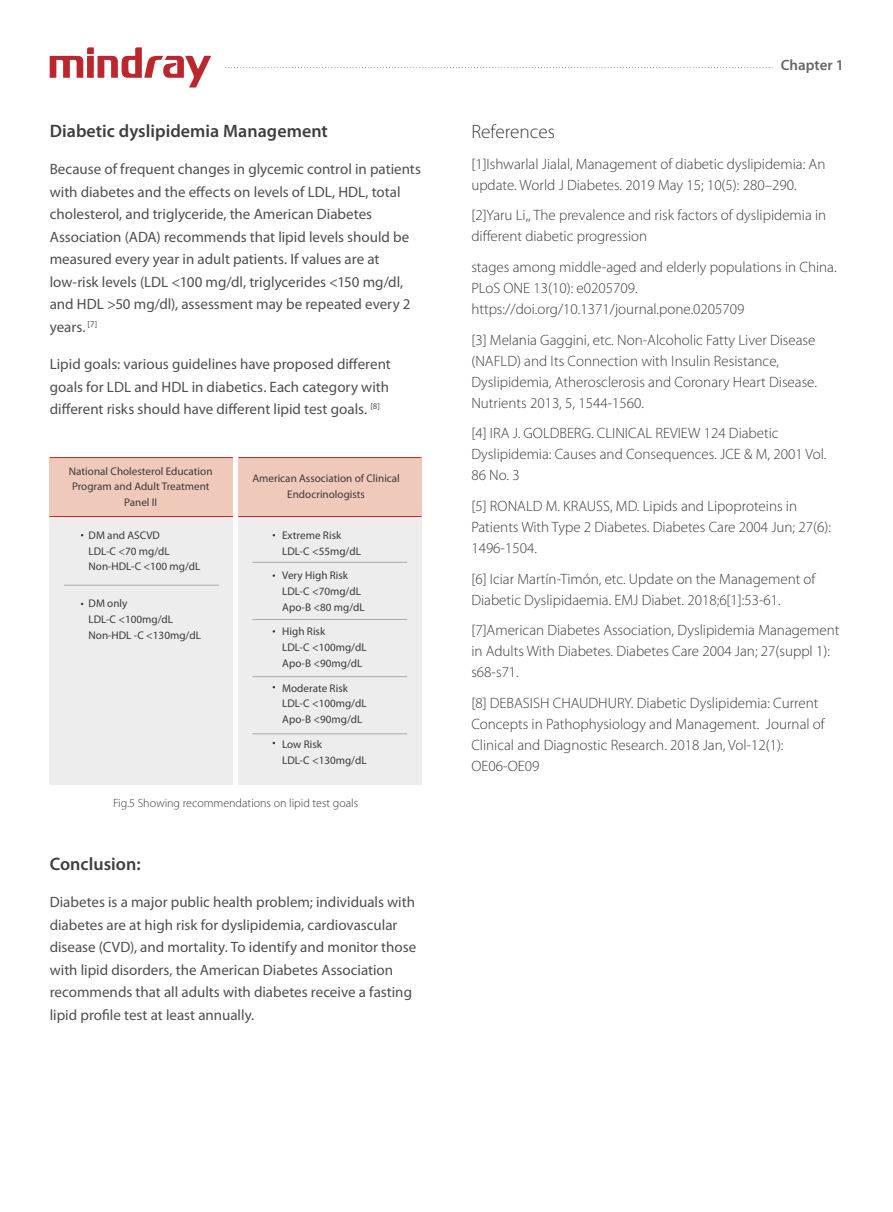
<style>
.page{position:relative;width:893px;height:1212px;background:#fff}
.page>*{position:absolute;margin:0;border:0;box-sizing:border-box;transform-origin:0 0}
.t1{font:300 19.35px "Myriad Pro";color:#3d3a3a}
.t2{font:600 18px "Myriad Pro";letter-spacing:.005em;color:#3d3e3e}
.t3{font:300 15px/21px "Myriad Pro";color:#3d3a3a}
.t4{font:15px/22.5px "Myriad Pro";color:#4e4f50}
.t5{font:600 15px "Myriad Pro";color:#666669}
.t6{font:300 12px "Myriad Pro";color:#3d3a3a}
.t7{font:11.1px/15.8px "Myriad Pro";color:#3d3a3a}
</style>
<div class="page">
<div style="left:50px;top:516px;width:183px;height:269px;background:#ededed"></div>
<div style="left:238px;top:516px;width:183px;height:269px;background:#ededed"></div>
<div style="left:50px;top:458px;width:183px;height:58px;background:#efcabb"></div>
<div style="left:238px;top:458px;width:183px;height:58px;background:#efcabb"></div>
<hr style="left:50px;top:457px;width:183px;height:1px;background:#ba272d">
<hr style="left:50px;top:516px;width:183px;height:1px;background:#ba272d">
<hr style="left:64px;top:585px;width:155px;height:1px;background:#aaacaf">
<hr style="left:252px;top:562px;width:155px;height:1px;background:#aaacaf">
<hr style="left:252px;top:619px;width:155px;height:1px;background:#aaacaf">
<hr style="left:252px;top:676px;width:155px;height:1px;background:#aaacaf">
<hr style="left:252px;top:733px;width:155px;height:1px;background:#aaacaf">
<hr style="left:238px;top:457px;width:183px;height:1px;background:#ba272d">
<hr style="left:238px;top:516px;width:183px;height:1px;background:#ba272d">
<svg style="left:225px;top:67px;width:547px;height:1px"></svg>
<svg style="left:50px;top:47px;width:161px;height:41px"></svg>
<p class="t2" style="left:50px;top:119px;width:280px">Diabetic dyslipidemia Management</p>
<p class="t4" style="left:50px;top:158px;width:373px">Because of frequent changes in glycemic control in patients with diabetes and the effects on levels of LDL, HDL, total cholesterol, and triglyceride, the American Diabetes Association (ADA) recommends that lipid levels should be measured every year in adult patients. If values are at low-risk levels (LDL &lt;100 mg/dl, triglycerides &lt;150 mg/dl, and HDL &gt;50 mg/dl), assessment may be repeated every 2 years. <sup>[7]</sup></p>
<p class="t4" style="left:50px;top:353px;width:343px;text-align:justify">Lipid goals: various guidelines have proposed different goals for LDL and HDL in diabetics. Each category with different risks should have different lipid test goals. <sup>[8]</sup></p>
<p class="t7" style="left:69px;top:463px;width:145px;text-align:center">National Cholesterol Education<br>Program and Adult Treatment<br>Panel II</p>
<p class="t7" style="left:252px;top:471px;width:149px;text-align:center">American Association of Clinical<br>Endocrinologists</p>
<p class="t7" style="left:282px;top:527px;width:80px">Extreme Risk<br>LDL-C &lt;55mg/dL</p>
<p class="t7" style="left:282px;top:568px;width:84px">Very High Risk<br>LDL-C &lt;70mg/dL<br>Apo-B &lt;80 mg/dL</p>
<p class="t7" style="left:282px;top:624px;width:86px">High Risk<br>LDL-C &lt;100mg/dL<br>Apo-B &lt;90mg/dL</p>
<p class="t7" style="left:282px;top:680px;width:86px">Moderate Risk<br>LDL-C &lt;100mg/dL<br>Apo-B &lt;90mg/dL</p>
<p class="t7" style="left:282px;top:736px;width:86px">Low Risk<br>LDL-C &lt;130mg/dL</p>
<p class="t7" style="left:89px;top:527px;width:113px">DM and ASCVD<br>LDL-C &lt;70 mg/dL<br>Non-HDL-C &lt;100 mg/dL</p>
<p class="t7" style="left:89px;top:596px;width:114px">DM only<br>LDL-C &lt;100mg/dL<br>Non-HDL -C &lt;130mg/dL</p>
<p class="t6" style="left:113px;top:797px;width:247px">Fig.5 Showing recommendations on lipid test goals</p>
<p class="t2" style="left:50px;top:852px;width:93px">Conclusion:</p>
<p class="t4" style="left:50px;top:891px;width:368px">Diabetes is a major public health problem; individuals with diabetes are at high risk for dyslipidemia, cardiovascular disease (CVD), and mortality. To identify and monitor those with lipid disorders, the American Diabetes Association recommends that all adults with diabetes receive a fasting lipid profile test at least annually.</p>
<p class="t5" style="left:781px;top:56px;width:65px">Chapter 1</p>
<p class="t1" style="left:471px;top:121px;width:85px">References</p>
<p class="t3" style="left:471px;top:153px;width:356px">[1]Ishwarlal Jialal, Management of diabetic dyslipidemia: An update. World J Diabetes. 2019 May 15; 10(5): 280–290.</p>
<p class="t3" style="left:471px;top:205px;width:356px">[2]Yaru Li,, The prevalence and risk factors of dyslipidemia in different diabetic progression</p>
<p class="t3" style="left:471px;top:257px;width:367px">stages among middle-aged and elderly populations in China.<br>PLoS ONE 13(10): e0205709. https://doi.org/10.1371/journal.pone.0205709</p>
<p class="t3" style="left:471px;top:329px;width:347px">[3] Melania Gaggini, etc. Non-Alcoholic Fatty Liver Disease (NAFLD) and Its Connection with Insulin Resistance, Dyslipidemia, Atherosclerosis and Coronary Heart Disease.<br>Nutrients 2013, 5, 1544-1560.</p>
<p class="t3" style="left:471px;top:423px;width:356px">[4] IRA J. GOLDBERG. CLINICAL REVIEW 124 Diabetic<br>Dyslipidemia: Causes and Consequences. JCE &amp; M, 2001 Vol.<br>86 No. 3</p>
<p class="t3" style="left:471px;top:496px;width:361px">[5] RONALD M. KRAUSS, MD. Lipids and Lipoproteins in<br>Patients With Type 2 Diabetes. Diabetes Care 2004 Jun; 27(6):<br>1496-1504.</p>
<p class="t3" style="left:471px;top:568px;width:346px">[6] Iciar Martín-Timón, etc. Update on the Management of<br>Diabetic Dyslipidaemia. EMJ Diabet. 2018;6[1]:53-61.</p>
<p class="t3" style="left:471px;top:620px;width:370px">[7]American Diabetes Association, Dyslipidemia Management in Adults With Diabetes. Diabetes Care 2004 Jan; 27(suppl 1): s68-s71.</p>
<p class="t3" style="left:471px;top:693px;width:355px">[8] DEBASISH CHAUDHURY. Diabetic Dyslipidemia: Current Concepts in Pathophysiology and Management. Journal of Clinical and Diagnostic Research. 2018 Jan, Vol-12(1):<br>OE06-OE09</p>
</div>
